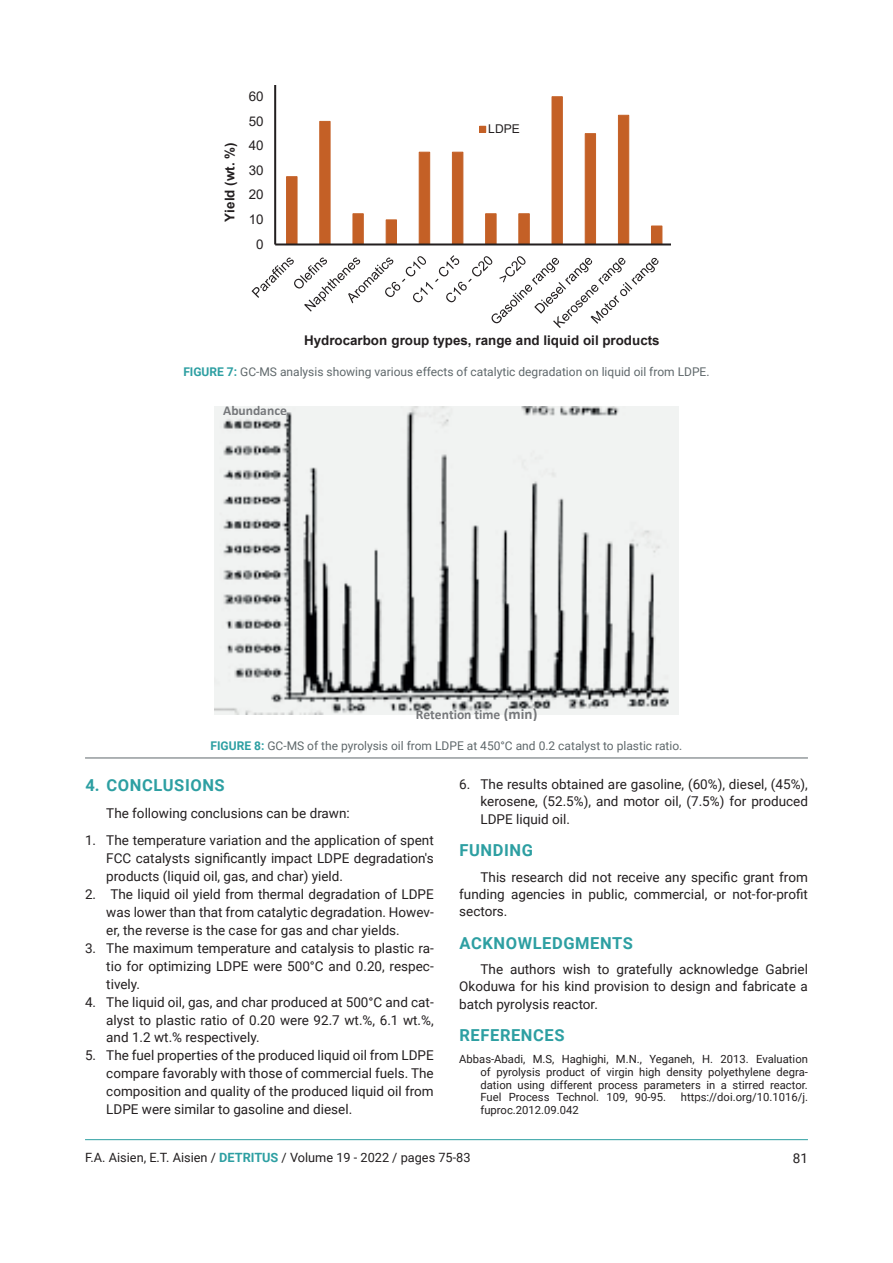
<style>
.page{position:relative;width:893px;height:1263px;background:#fff}
.page>*{position:absolute;margin:0;border:0;box-sizing:border-box;transform-origin:0 0}
.t1{font:700 16.5px "Roboto";letter-spacing:.035em;color:#2d9fa2}
.t2{font:14.85px "Calibri";color:#231f20}
.t3{font:13.5px/17.9px "Roboto";color:#231f20;text-align:justify}
.t4{font:700 13.5px "Calibri";letter-spacing:-.005em;color:#76787b}
.t5{font:700 13.35px "Arial";color:#231f20}
.t6{font:13.35px "Arial";color:#231f20}
.t7{font:12.75px "Roboto";color:#231f20}
.t8{font:12.15px "Arial";color:#231f20}
.t9{font:12px "Roboto";color:#5f686b}
.t10{font:11.25px/12.8px "Roboto";color:#231f20;text-align:justify}
.s1{font-weight:700;color:#2d9fa2}
.s2{font-size:15px}
</style>
<div class="page">
<hr style="left:85px;top:1139px;width:723px;height:1px;background:#2d9fa2">
<svg style="left:286px;top:96px;width:377px;height:147px"></svg>
<hr style="left:274px;top:85px;width:2px;height:159px;background:#231f20">
<hr style="left:275px;top:243px;width:395px;height:2px;background:#231f20">
<svg style="left:251px;top:255px;width:407px;height:73px"></svg>
<div style="left:479px;top:126px;width:7px;height:7px;border:1px solid #c46026"></div>
<img style="left:215px;top:406px;width:463px;height:309px">
<img style="left:405px;top:705px;width:167px;height:10px">
<img style="left:215px;top:406px;width:99px;height:9px">
<hr style="left:85px;top:758px;width:723px;height:1px;background:#5f686b">
<p class="t5" style="left:220px;top:222px;width:80px;rotate:-90deg">Yield (wt. %)</p>
<p class="t6" style="left:249px;top:87px;width:16px">60</p>
<p class="t6" style="left:249px;top:112px;width:16px">50</p>
<p class="t6" style="left:249px;top:136px;width:16px">40</p>
<p class="t6" style="left:249px;top:161px;width:16px">30</p>
<p class="t6" style="left:249px;top:186px;width:16px">20</p>
<p class="t6" style="left:249px;top:210px;width:16px">10</p>
<p class="t6" style="left:256px;top:235px;width:9px">0</p>
<p class="t8" style="left:488px;top:121px;width:33px">LDPE</p>
<p class="t5" style="left:304px;top:331px;width:357px">Hydrocarbon group types, range and liquid oil products</p>
<p class="t9" style="left:183px;top:363px;width:528px"><span class="s1">FIGURE 7:</span> GC-MS analysis showing various effects of catalytic degradation on liquid oil from LDPE.</p>
<p class="t2" style="left:215px;top:366px;width:577px">Figure 7. GC-MS analysis showing various effects of catalytic degradation on liquid oil from LDPE</p>
<p class="t4" style="left:223px;top:401px;width:65px">Abundance</p>
<p class="t4" style="left:416px;top:705px;width:123px">Retention time <span class="s2">(min)</span></p>
<p class="t9" style="left:211px;top:737px;width:473px"><span class="s1">FIGURE 8:</span> GC-MS of the pyrolysis oil from LDPE at 450°C and 0.2 catalyst to plastic ratio.</p>
<p class="t1" style="left:85px;top:774px;width:141px">4. CONCLUSIONS</p>
<p class="t3" style="left:106px;top:803px;width:245px">The following conclusions can be drawn:</p>
<p class="t3" style="left:106px;top:831px;width:329px;text-indent:-21px">1. The temperature variation and the application of spent FCC catalysts significantly impact LDPE degradation's products (liquid oil, gas, and char) yield.</p>
<p class="t3" style="left:106px;top:885px;width:329px;text-indent:-21px">2. The liquid oil yield from thermal degradation of LDPE was lower than that from catalytic degradation. Howev&shy;er, the reverse is the case for gas and char yields.</p>
<p class="t3" style="left:106px;top:939px;width:329px;text-indent:-21px">3. The maximum temperature and catalysis to plastic ra&shy;tio for optimizing LDPE were 500°C and 0.20, respec&shy;tively.</p>
<p class="t3" style="left:106px;top:992px;width:329px;text-indent:-21px">4. The liquid oil, gas, and char produced at 500°C and cat&shy;alyst to plastic ratio of 0.20 were 92.7 wt.%, 6.1 wt.%, and 1.2 wt.% respectively.</p>
<p class="t3" style="left:106px;top:1046px;width:329px;text-indent:-21px">5. The fuel properties of the produced liquid oil from LDPE compare favorably with those of commercial fuels. The composition and quality of the produced liquid oil from LDPE were similar to gasoline and diesel.</p>
<p class="t3" style="left:480px;top:775px;width:329px;line-height:17.2px;text-indent:-21px">6. The results obtained are gasoline, (60%), diesel, (45%), kerosene, (52.5%), and motor oil, (7.5%) for produced LDPE liquid oil.</p>
<p class="t1" style="left:460px;top:839px;width:75px">FUNDING</p>
<p class="t3" style="left:459px;top:868px;width:350px;line-height:17.1px;text-indent:21px">This research did not receive any specific grant from funding agencies in public, commercial, or not-for-profit sectors.</p>
<p class="t1" style="left:460px;top:931px;width:175px">ACKNOWLEDGMENTS</p>
<p class="t3" style="left:459px;top:960px;width:350px;line-height:17.1px;text-indent:21px">The authors wish to gratefully acknowledge Gabriel Okoduwa for his kind provision to design and fabricate a batch pyrolysis reactor.</p>
<p class="t1" style="left:460px;top:1024px;width:107px">REFERENCES</p>
<p class="t10" style="left:480px;top:1052px;width:329px;text-indent:-21px">Abbas-Abadi, M.S, Haghighi, M.N., Yeganeh, H. 2013. Evaluation of pyrolysis product of virgin high density polyethylene degra&shy;dation using different process parameters in a stirred reactor.<br>Fuel Process Technol. 109, 90-95.</p>
<p class="t10" style="left:681px;top:1090px;width:129px">https://doi.org/10.1016/j.</p>
<p class="t10" style="left:480px;top:1103px;width:100px">fuproc.2012.09.042</p>
<p class="t7" style="left:85px;top:1148px;width:387px">F.A. Aisien, E.T. Aisien / <span class="s1">DETRITUS</span> / Volume 19 - 2022 / pages 75-83</p>
<p class="t3" style="left:793px;top:1148px;width:17px">81</p>
</div>
